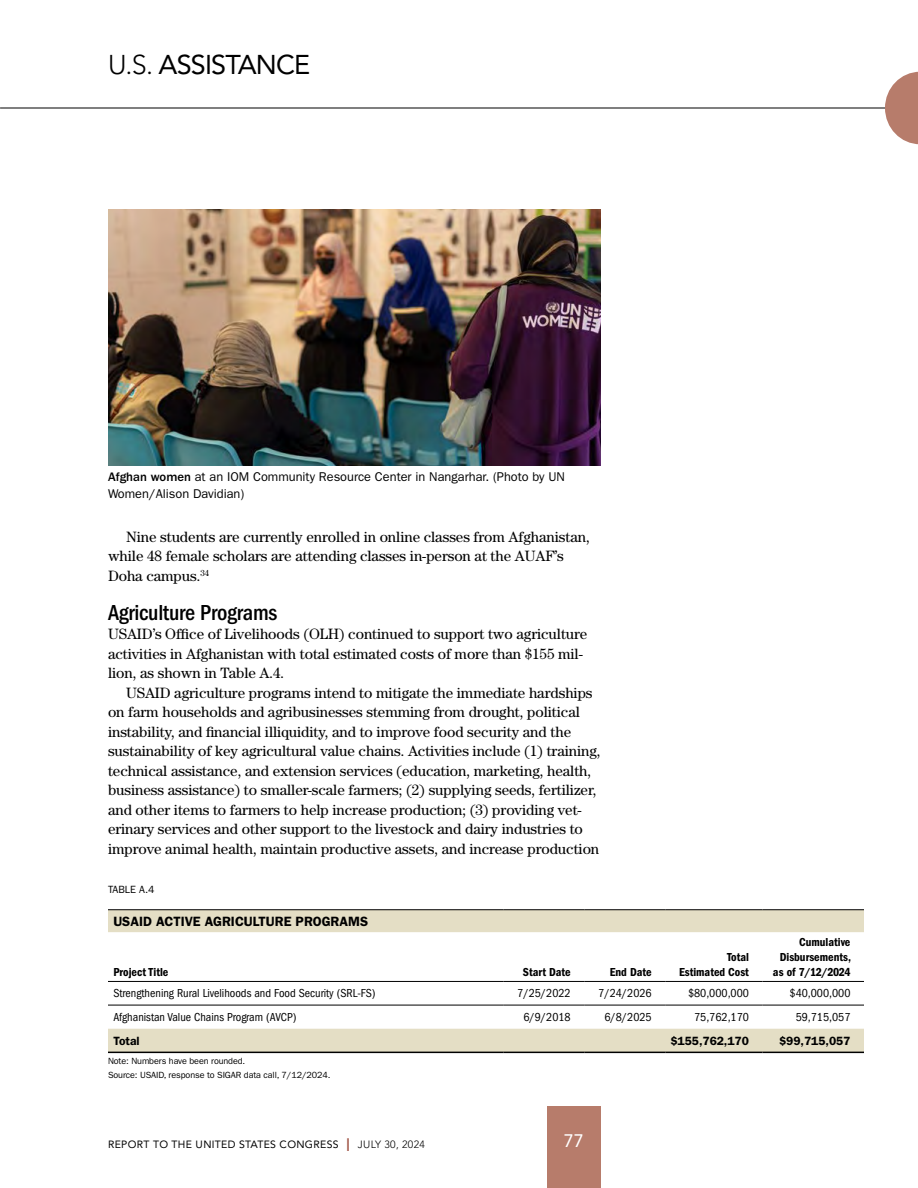
<style>
.page{position:relative;width:918px;height:1188px;background:#fff}
.page>*{position:absolute;margin:0;border:0;box-sizing:border-box;transform-origin:0 0}
.t1{font:27px "Avenir LT Std";letter-spacing:-.03em;color:#000}
.t2{font:500 condensed 22.5px "ITC Franklin Gothic Std";letter-spacing:-.01em;color:#000}
.t3{font:18px "Avenir LT Std";color:#fff}
.t4{font:15px/19.5px "Century Std";letter-spacing:-.005em;color:#000}
.t5{font:600 13.5px "ITC Franklin Gothic Std";color:#000}
.t6{font:12.75px/16.5px "ITC Franklin Gothic Std";color:#000}
.t7{font:condensed 12px "ITC Franklin Gothic Std";color:#000}
.t8{font:12px/15px "ITC Franklin Gothic Std Dm Cd";color:#000;text-align:right}
.t9{font:600 12px "ITC Franklin Gothic Std";letter-spacing:-.005em;color:#000}
.t10{font:10.5px "Avenir LT Std";letter-spacing:.03em;color:#000}
.t11{font:10.5px "ITC Franklin Gothic Std";color:#000}
.t12{font:9px/13.5px "ITC Franklin Gothic Std";letter-spacing:-.01em;color:#000}
.s1{font-weight:300}
.s2{font-weight:500}
.s3{font-size:18px;color:#a05344}
</style>
<div class="page">
<hr style="left:0;top:108px;width:918px;height:1px;background:#000">
<svg style="left:885px;top:72px;width:33px;height:72px"></svg>
<div style="left:547px;top:1107px;width:54px;height:81px;background:#b77c6b"></div>
<img style="left:108px;top:209px;width:493px;height:257px">
<svg style="left:108px;top:910px;width:756px;height:71px"></svg>
<div style="left:108px;top:1029px;width:756px;height:23px;background:#e4dec5"></div>
<hr style="left:108px;top:1005px;width:395px;height:1px;background:#000">
<hr style="left:503px;top:1005px;width:81px;height:1px;background:#000">
<hr style="left:665px;top:1005px;width:97px;height:1px;background:#000">
<hr style="left:762px;top:1005px;width:102px;height:1px;background:#000">
<hr style="left:108px;top:981px;width:395px;height:1px;background:#000">
<hr style="left:503px;top:981px;width:81px;height:1px;background:#000">
<hr style="left:584px;top:981px;width:81px;height:1px;background:#000">
<hr style="left:665px;top:981px;width:97px;height:1px;background:#000">
<hr style="left:762px;top:981px;width:102px;height:1px;background:#000">
<hr style="left:108px;top:909px;width:395px;height:1px;background:#000">
<hr style="left:503px;top:909px;width:81px;height:1px;background:#000">
<hr style="left:584px;top:909px;width:81px;height:1px;background:#000">
<hr style="left:665px;top:909px;width:97px;height:1px;background:#000">
<hr style="left:762px;top:909px;width:102px;height:1px;background:#000">
<hr style="left:108px;top:1052px;width:395px;height:1px;background:#000">
<hr style="left:503px;top:1052px;width:81px;height:1px;background:#000">
<hr style="left:584px;top:1052px;width:81px;height:1px;background:#000">
<hr style="left:665px;top:1052px;width:97px;height:1px;background:#000">
<hr style="left:762px;top:1052px;width:102px;height:1px;background:#000">
<hr style="left:584px;top:1005px;width:81px;height:1px;background:#000">
<h1 class="t1" style="left:108px;top:49px;width:204px"><span class="s1">U.S.</span> ASSISTANCE</h1>
<p class="t6" style="left:108px;top:469px;width:458px"><span class="s2">Afghan women</span> at an IOM Community Resource Center in Nangarhar. (Photo by UN<br>Women/Alison Davidian)</p>
<p class="t4" style="left:108px;top:526px;width:483px;text-indent:18px">Nine students are currently enrolled in online classes from Afghanistan, while 48 female scholars are attending classes in-person at the AUAF’s<br>Doha campus.<sup>34</sup></p>
<h2 class="t2" style="left:108px;top:599px;width:171px">Agriculture Programs</h2>
<p class="t4" style="left:108px;top:624px;width:481px">USAID’s Office of Livelihoods (OLH) continued to support two agriculture activities in Afghanistan with total estimated costs of more than $155 mil&shy;lion, as shown in Table A.4.</p>
<p class="t4" style="left:108px;top:682px;width:494px;text-indent:18px">USAID agriculture programs intend to mitigate the immediate hardships on farm households and agribusinesses stemming from drought, political instability, and financial illiquidity, and to improve food security and the sustainability of key agricultural value chains. Activities include (1) training, technical assistance, and extension services (education, marketing, health, business assistance) to smaller-scale farmers; (2) supplying seeds, fertilizer, and other items to farmers to help increase production; (3) providing vet&shy;erinary services and other support to the livestock and dairy industries to improve animal health, maintain productive assets, and increase production</p>
<p class="t11" style="left:108px;top:883px;width:48px">TABLE A.4</p>
<p class="t5" style="left:113px;top:913px;width:256px">USAID ACTIVE AGRICULTURE PROGRAMS</p>
<p class="t8" style="left:113px;top:965px;width:57px">Project Title</p>
<p class="t8" style="left:523px;top:965px;width:49px">Start Date</p>
<p class="t8" style="left:610px;top:965px;width:43px">End Date</p>
<p class="t8" style="left:679px;top:950px;width:71px">Total<br>Estimated Cost</p>
<p class="t8" style="left:773px;top:935px;width:80px">Cumulative<br>Disbursements, as of 7/12/2024</p>
<p class="t7" style="left:113px;top:987px;width:264px">Strengthening Rural Livelihoods and Food Security (SRL-FS)</p>
<p class="t7" style="left:517px;top:987px;width:55px">7/25/2022</p>
<p class="t7" style="left:598px;top:987px;width:55px">7/24/2026</p>
<p class="t7" style="left:688px;top:987px;width:62px">$80,000,000</p>
<p class="t7" style="left:790px;top:987px;width:62px">$40,000,000</p>
<p class="t7" style="left:113px;top:1010px;width:185px">Afghanistan Value Chains Program (AVCP)</p>
<p class="t7" style="left:523px;top:1010px;width:49px">6/9/2018</p>
<p class="t7" style="left:604px;top:1010px;width:49px">6/8/2025</p>
<p class="t7" style="left:694px;top:1010px;width:56px">75,762,170</p>
<p class="t7" style="left:796px;top:1010px;width:56px">59,715,057</p>
<p class="t9" style="left:113px;top:1033px;width:28px">Total</p>
<p class="t9" style="left:670px;top:1033px;width:80px">$155,762,170</p>
<p class="t9" style="left:779px;top:1033px;width:73px">$99,715,057</p>
<p class="t12" style="left:108px;top:1055px;width:224px">Note: Numbers have been rounded.<br>Source: USAID, response to SIGAR data call, 7/12/2024.</p>
<p class="t10" style="left:108px;top:1138px;width:318px">REPORT TO THE UNITED STATES CONGRESS <span class="s3">I</span> <span class="s1">JULY 30, 2024</span></p>
<p class="t3" style="left:564px;top:1131px;width:22px">77</p>
</div>
